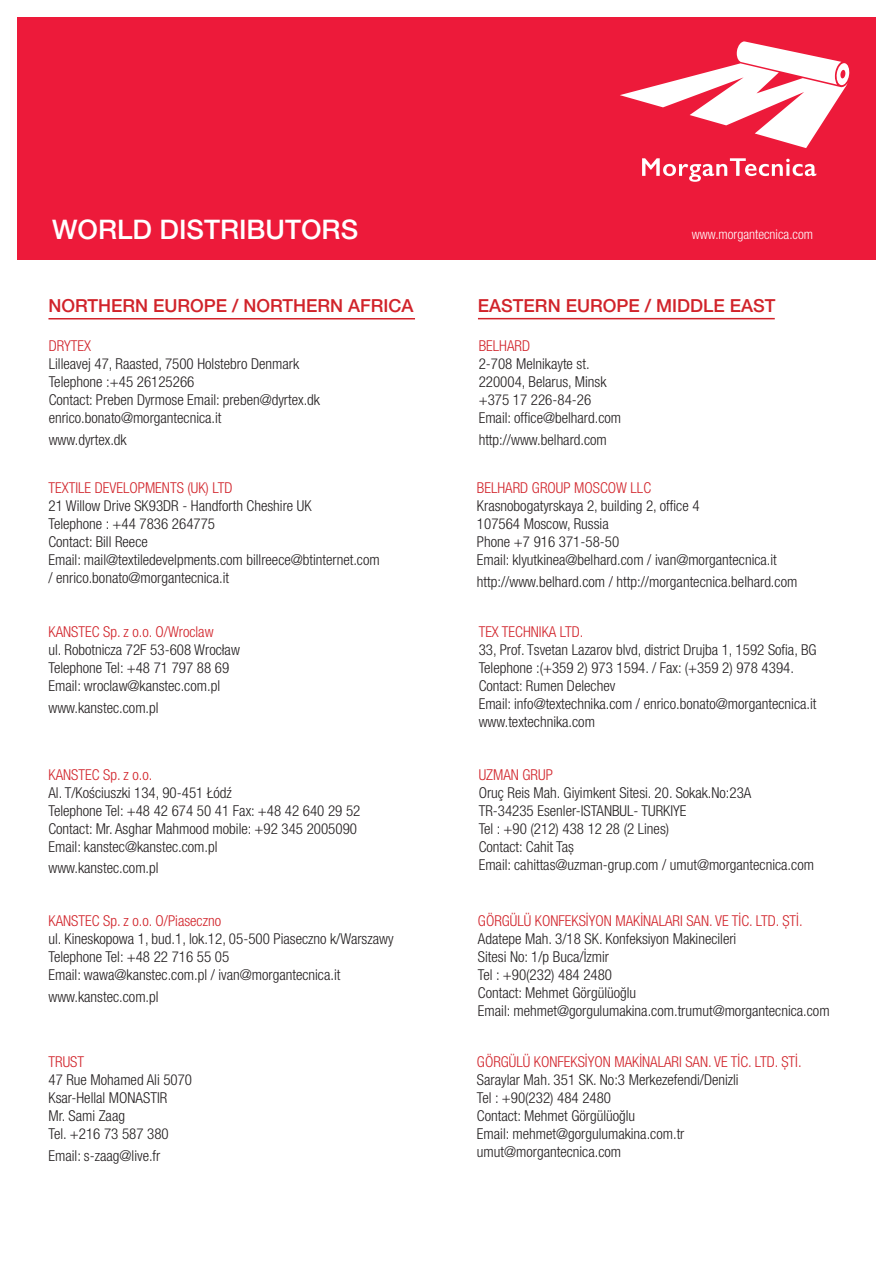
<style>
.page{position:relative;width:893px;height:1263px;background:#fff}
.page>*{position:absolute;margin:0;border:0;box-sizing:border-box;transform-origin:0 0}
.t1{font:500 27px "Helvetica Neue LT Pro";color:#fff}
.t2{font:500 18px "Helvetica Neue LT Pro";color:#d1232a}
.t3{font:300 condensed 15px/18px "Helvetica Neue LT Pro";color:#231f20}
.t4{font:300 condensed 15px "Helvetica Neue LT Pro";color:#d1232a}
.t5{font:300 condensed 13.5px "Helvetica Neue LT Pro";color:#fff}
</style>
<div class="page">
<div style="left:17px;top:17px;width:859px;height:242px;background:#ed1a3a"></div>
<svg style="left:620px;top:41px;width:230px;height:107px"></svg>
<hr style="left:48px;top:318px;width:367px;height:1px;background:#d1232a">
<svg style="left:642px;top:158px;width:174px;height:24px"></svg>
<hr style="left:478px;top:318px;width:297px;height:1px;background:#d1232a">
<h1 class="t1" style="left:52px;top:213px;width:308px">WORLD DISTRIBUTORS</h1>
<p class="t2" style="left:48px;top:295px;width:367px">NORTHERN EUROPE / NORTHERN AFRICA</p>
<p class="t4" style="left:49px;top:337px;width:44px">DRYTEX</p>
<p class="t3" style="left:49px;top:355px;width:273px">Lilleavej 47, Raasted, 7500 Holstebro Denmark Telephone :+45 26125266<br>Contact: Preben Dyrmose Email: preben@dyrtex.dk enrico.bonato@morgantecnica.it</p>
<p class="t3" style="left:49px;top:431px;width:79px">www.dyrtex.dk</p>
<p class="t4" style="left:48px;top:479px;width:185px">TEXTILE DEVELOPMENTS (UK) LTD</p>
<p class="t3" style="left:48px;top:497px;width:333px">21 Willow Drive SK93DR - Handforth Cheshire UK<br>Telephone : +44 7836 264775<br>Contact: Bill Reece<br>Email: mail@textiledevelpments.com billreece@btinternet.com / enrico.bonato@morgantecnica.it</p>
<p class="t4" style="left:48px;top:623px;width:167px">KANSTEC Sp. z o.o. O/Wroclaw</p>
<p class="t3" style="left:48px;top:641px;width:193px">ul. Robotnicza 72F 53-608 Wrocław<br>Telephone Tel: +48 71 797 88 69<br>Email: wroclaw@kanstec.com.pl</p>
<p class="t3" style="left:48px;top:698px;width:112px">www.kanstec.com.pl</p>
<p class="t4" style="left:48px;top:766px;width:106px">KANSTEC Sp. z o.o.</p>
<p class="t3" style="left:48px;top:783px;width:314px">Al. T/Kościuszki 134, 90-451 Łódź<br>Telephone Tel: +48 42 674 50 41 Fax: +48 42 640 29 52<br>Contact: Mr. Asghar Mahmood mobile: +92 345 2005090<br>Email: kanstec@kanstec.com.pl</p>
<p class="t3" style="left:48px;top:859px;width:112px">www.kanstec.com.pl</p>
<p class="t4" style="left:48px;top:912px;width:174px">KANSTEC Sp. z o.o. O/Piaseczno</p>
<p class="t3" style="left:48px;top:930px;width:347px">ul. Kineskopowa 1, bud.1, lok.12, 05-500 Piaseczno k/Warszawy<br>Telephone Tel: +48 22 716 55 05<br>Email: wawa@kanstec.com.pl / ivan@morgantecnica.it</p>
<p class="t3" style="left:48px;top:987px;width:112px">www.kanstec.com.pl</p>
<p class="t4" style="left:48px;top:1053px;width:37px">TRUST</p>
<p class="t3" style="left:48px;top:1071px;width:145px">47 Rue Mohamed Ali 5070<br>Ksar-Hellal MONASTIR<br>Mr. Sami Zaag<br>Tel. +216 73 587 380</p>
<p class="t3" style="left:48px;top:1146px;width:113px">Email: s-zaag@live.fr</p>
<p class="t5" style="left:692px;top:227px;width:123px">www.morgantecnica.com</p>
<p class="t2" style="left:478px;top:295px;width:299px">EASTERN EUROPE / MIDDLE EAST</p>
<p class="t4" style="left:479px;top:337px;width:53px">BELHARD</p>
<p class="t3" style="left:479px;top:355px;width:144px">2-708 Melnikayte st.<br>220004, Belarus, Minsk +375 17 226-84-26<br>Email: office@belhard.com</p>
<p class="t3" style="left:479px;top:431px;width:130px">http://www.belhard.com</p>
<p class="t4" style="left:477px;top:479px;width:176px">BELHARD GROUP MOSCOW LLC</p>
<p class="t3" style="left:477px;top:497px;width:301px">Krasnobogatyrskaya 2, building 2, office 4<br>107564 Moscow, Russia<br>Phone +7 916 371-58-50<br>Email: klyutkinea@belhard.com / ivan@morgantecnica.it</p>
<p class="t3" style="left:477px;top:572px;width:322px">http://www.belhard.com / http://morgantecnica.belhard.com</p>
<p class="t4" style="left:479px;top:623px;width:106px">TEX TECHNIKA LTD.</p>
<p class="t3" style="left:479px;top:641px;width:339px">33, Prof. Tsvetan Lazarov blvd, district Drujba 1, 1592 Sofia, BG Telephone :(+359 2) 973 1594. / Fax: (+359 2) 978 4394.<br>Contact: Rumen Delechev<br>Email: info@textechnika.com / enrico.bonato@morgantecnica.it www.textechnika.com</p>
<p class="t4" style="left:479px;top:766px;width:76px">UZMAN GRUP</p>
<p class="t3" style="left:479px;top:783px;width:337px">Oruç Reis Mah. Giyimkent Sitesi. 20. Sokak.No:23A<br>TR-34235 Esenler-ISTANBUL- TURKIYE<br>Tel : +90 (212) 438 12 28 (2 Lines)<br>Contact: Cahit Taş<br>Email: cahittas@uzman-grup.com / umut@morgantecnica.com</p>
<p class="t4" style="left:478px;top:912px;width:326px">GÖRGÜLÜ KONFEKSİYON MAKİNALARI SAN. VE TİC. LTD. ŞTİ.</p>
<p class="t3" style="left:478px;top:930px;width:353px">Adatepe Mah. 3/18 SK. Konfeksiyon Makinecileri<br>Sitesi No: 1/p Buca/İzmir<br>Tel : +90(232) 484 2480<br>Contact: Mehmet Görgülüoğlu<br>Email: mehmet@gorgulumakina.com.trumut@morgantecnica.com</p>
<p class="t4" style="left:477px;top:1053px;width:326px">GÖRGÜLÜ KONFEKSİYON MAKİNALARI SAN. VE TİC. LTD. ŞTİ.</p>
<p class="t3" style="left:477px;top:1071px;width:263px">Saraylar Mah. 351 SK. No:3 Merkezefendi/Denizli Tel : +90(232) 484 2480<br>Contact: Mehmet Görgülüoğlu<br>Email: mehmet@gorgulumakina.com.tr umut@morgantecnica.com</p>
</div>
